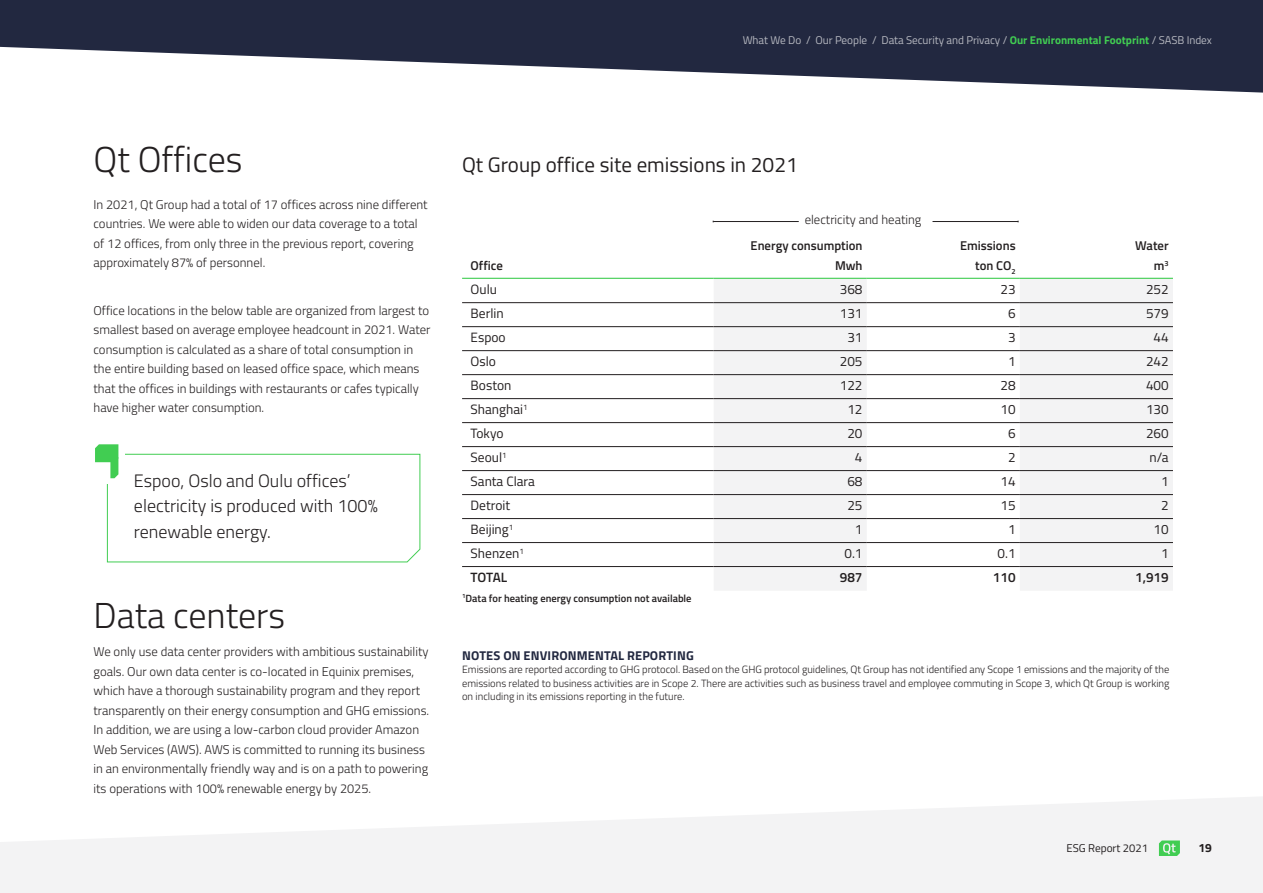
<style>
.page{position:relative;width:1263px;height:893px;background:#fff}
.page>*{position:absolute;margin:0;border:0;box-sizing:border-box;transform-origin:0 0}
.t1{font:300 36px "Titillium Web";color:#231f20}
.t2{font:21px "Titillium Web";color:#231f20}
.t3{font:300 18px/25.5px "Titillium Web";color:#231f20}
.t4{font:13.5px "Titillium Web";color:#231f20}
.t5{font:600 13.5px "Titillium Web";color:#231f20}
.t6{font:300 12.75px/19.5px "Titillium Web";color:#231f20}
.t7{font:600 12.75px/19.5px "Titillium Web";color:#231f20;text-align:right}
.t8{font:700 12.75px "Titillium Web";letter-spacing:.01em;color:#222840}
.t9{font:700 12px "Titillium Web";color:#231f20}
.t10{font:11.25px "Titillium Web";letter-spacing:-.005em;color:#b5b7bf}
.t11{font:11.25px "Titillium Web";color:#231f20}
.t12{font:300 10.5px/13.5px "Titillium Web";color:#231f20;text-align:justify}
.t13{font:600 10.5px "Titillium Web";color:#231f20}
.s1{font-weight:700;color:#41cd52}
</style>
<div class="page">
<svg style="left:0;top:797px;width:1263px;height:96px;fill:#f3f3f4"></svg>
<svg style="left:0;top:0;width:1263px;height:93px;fill:#222840"></svg>
<svg style="left:1159px;top:840px;width:21px;height:16px"></svg>
<svg style="left:714px;top:279px;width:459px;height:311px;fill:#f3f3f4"></svg>
<div style="left:1020px;top:423px;width:153px;height:167px;background:#f3f3f4"></div>
<hr style="left:462px;top:302px;width:252px;height:1px;background:#231f20">
<hr style="left:714px;top:302px;width:153px;height:1px;background:#231f20">
<hr style="left:867px;top:302px;width:153px;height:1px;background:#231f20">
<hr style="left:1020px;top:302px;width:153px;height:1px;background:#231f20">
<hr style="left:714px;top:326px;width:153px;height:1px;background:#231f20">
<hr style="left:867px;top:326px;width:153px;height:1px;background:#231f20">
<hr style="left:1020px;top:326px;width:153px;height:1px;background:#231f20">
<hr style="left:462px;top:398px;width:252px;height:1px;background:#231f20">
<hr style="left:714px;top:398px;width:153px;height:1px;background:#231f20">
<hr style="left:867px;top:398px;width:153px;height:1px;background:#231f20">
<hr style="left:1020px;top:398px;width:153px;height:1px;background:#231f20">
<hr style="left:714px;top:422px;width:153px;height:1px;background:#231f20">
<hr style="left:867px;top:422px;width:153px;height:1px;background:#231f20">
<hr style="left:1020px;top:422px;width:153px;height:1px;background:#231f20">
<hr style="left:462px;top:374px;width:252px;height:1px;background:#231f20">
<hr style="left:714px;top:374px;width:153px;height:1px;background:#231f20">
<hr style="left:867px;top:374px;width:153px;height:1px;background:#231f20">
<hr style="left:1020px;top:374px;width:153px;height:1px;background:#231f20">
<hr style="left:462px;top:326px;width:252px;height:1px;background:#231f20">
<hr style="left:462px;top:422px;width:252px;height:1px;background:#231f20">
<hr style="left:462px;top:350px;width:252px;height:1px;background:#231f20">
<hr style="left:714px;top:350px;width:153px;height:1px;background:#231f20">
<hr style="left:867px;top:350px;width:153px;height:1px;background:#231f20">
<hr style="left:1020px;top:350px;width:153px;height:1px;background:#231f20">
<hr style="left:462px;top:446px;width:252px;height:1px;background:#231f20">
<hr style="left:714px;top:446px;width:153px;height:1px;background:#231f20">
<hr style="left:867px;top:446px;width:153px;height:1px;background:#231f20">
<hr style="left:1020px;top:446px;width:153px;height:1px;background:#231f20">
<hr style="left:462px;top:470px;width:252px;height:1px;background:#231f20">
<hr style="left:714px;top:470px;width:153px;height:1px;background:#231f20">
<hr style="left:867px;top:470px;width:153px;height:1px;background:#231f20">
<hr style="left:1020px;top:470px;width:153px;height:1px;background:#231f20">
<hr style="left:462px;top:494px;width:252px;height:1px;background:#231f20">
<hr style="left:714px;top:494px;width:153px;height:1px;background:#231f20">
<hr style="left:867px;top:494px;width:153px;height:1px;background:#231f20">
<hr style="left:1020px;top:494px;width:153px;height:1px;background:#231f20">
<hr style="left:462px;top:518px;width:252px;height:1px;background:#231f20">
<hr style="left:714px;top:518px;width:153px;height:1px;background:#231f20">
<hr style="left:867px;top:518px;width:153px;height:1px;background:#231f20">
<hr style="left:1020px;top:518px;width:153px;height:1px;background:#231f20">
<hr style="left:462px;top:542px;width:252px;height:1px;background:#231f20">
<hr style="left:714px;top:542px;width:153px;height:1px;background:#231f20">
<hr style="left:867px;top:542px;width:153px;height:1px;background:#231f20">
<hr style="left:1020px;top:542px;width:153px;height:1px;background:#231f20">
<hr style="left:462px;top:566px;width:252px;height:1px;background:#231f20">
<hr style="left:714px;top:566px;width:153px;height:1px;background:#231f20">
<hr style="left:867px;top:566px;width:153px;height:1px;background:#231f20">
<hr style="left:1020px;top:566px;width:153px;height:1px;background:#231f20">
<hr style="left:462px;top:278px;width:252px;height:1px;background:#41cd52">
<hr style="left:714px;top:278px;width:153px;height:1px;background:#41cd52">
<hr style="left:867px;top:278px;width:153px;height:1px;background:#41cd52">
<hr style="left:1020px;top:278px;width:153px;height:1px;background:#41cd52">
<hr style="left:713px;top:221px;width:86px;height:1px;background:#231f20">
<hr style="left:932px;top:221px;width:86px;height:1px;background:#231f20">
<svg style="left:95px;top:444px;width:326px;height:119px"></svg>
<p class="t10" style="left:743px;top:32px;width:471px">What We Do / Our People / Data Security and Privacy / <span class="s1">Our Environmental Footprint</span> / SASB Index</p>
<h1 class="t1" style="left:94px;top:134px;width:151px">Qt Offices</h1>
<h2 class="t2" style="left:462px;top:150px;width:337px">Qt Group office site emissions in 2021</h2>
<p class="t6" style="left:94px;top:194px;width:336px">In 2021, Qt Group had a total of 17 offices across nine different countries. We were able to widen our data coverage to a total of 12 offices, from only three in the previous report, covering approximately 87% of personnel.</p>
<p class="t6" style="left:94px;top:300px;width:338px">Office locations in the below table are organized from largest to smallest based on average employee headcount in 2021. Water consumption is calculated as a share of total consumption in the entire building based on leased office space, which means that the offices in buildings with restaurants or cafes typically have higher water consumption.</p>
<p class="t6" style="left:805px;top:209px;width:118px">electricity and heating</p>
<p class="t7" style="left:751px;top:235px;width:113px">Energy consumption<br>Mwh</p>
<p class="t7" style="left:960px;top:235px;width:57px">Emissions ton CO<sub>2</sub></p>
<p class="t7" style="left:1135px;top:235px;width:35px">Water m<sup>3</sup></p>
<p class="t7" style="left:471px;top:255px;width:34px">Office</p>
<p class="t4" style="left:471px;top:280px;width:28px">Oulu</p>
<p class="t4" style="left:840px;top:280px;width:24px">368</p>
<p class="t4" style="left:1000px;top:280px;width:17px">23</p>
<p class="t4" style="left:1146px;top:280px;width:24px">252</p>
<p class="t4" style="left:471px;top:304px;width:35px">Berlin</p>
<p class="t4" style="left:840px;top:304px;width:24px">131</p>
<p class="t4" style="left:1008px;top:304px;width:9px">6</p>
<p class="t4" style="left:1146px;top:304px;width:24px">579</p>
<p class="t4" style="left:471px;top:328px;width:37px">Espoo</p>
<p class="t4" style="left:847px;top:328px;width:17px">31</p>
<p class="t4" style="left:1008px;top:328px;width:9px">3</p>
<p class="t4" style="left:1153px;top:328px;width:17px">44</p>
<p class="t4" style="left:471px;top:351px;width:27px">Oslo</p>
<p class="t4" style="left:840px;top:351px;width:24px">205</p>
<p class="t4" style="left:1008px;top:351px;width:9px">1</p>
<p class="t4" style="left:1146px;top:351px;width:24px">242</p>
<p class="t4" style="left:471px;top:375px;width:42px">Boston</p>
<p class="t4" style="left:840px;top:375px;width:24px">122</p>
<p class="t4" style="left:1000px;top:375px;width:17px">28</p>
<p class="t4" style="left:1146px;top:375px;width:24px">400</p>
<p class="t4" style="left:471px;top:399px;width:58px">Shanghai<sup>1</sup></p>
<p class="t4" style="left:847px;top:399px;width:17px">12</p>
<p class="t4" style="left:1000px;top:399px;width:17px">10</p>
<p class="t4" style="left:1146px;top:399px;width:24px">130</p>
<p class="t4" style="left:471px;top:423px;width:34px">Tokyo</p>
<p class="t4" style="left:847px;top:423px;width:17px">20</p>
<p class="t4" style="left:1008px;top:423px;width:9px">6</p>
<p class="t4" style="left:1146px;top:423px;width:24px">260</p>
<p class="t4" style="left:471px;top:447px;width:37px">Seoul<sup>1</sup></p>
<p class="t4" style="left:855px;top:447px;width:9px">4</p>
<p class="t4" style="left:1008px;top:447px;width:9px">2</p>
<p class="t4" style="left:1149px;top:447px;width:21px">n/a</p>
<p class="t4" style="left:471px;top:471px;width:66px">Santa Clara</p>
<p class="t4" style="left:847px;top:471px;width:17px">68</p>
<p class="t4" style="left:1000px;top:471px;width:17px">14</p>
<p class="t4" style="left:1161px;top:471px;width:9px">1</p>
<p class="t4" style="left:471px;top:495px;width:41px">Detroit</p>
<p class="t4" style="left:847px;top:495px;width:17px">25</p>
<p class="t4" style="left:1000px;top:495px;width:17px">15</p>
<p class="t4" style="left:1161px;top:495px;width:9px">2</p>
<p class="t4" style="left:471px;top:519px;width:44px">Beijing<sup>1</sup></p>
<p class="t4" style="left:855px;top:519px;width:9px">1</p>
<p class="t4" style="left:1008px;top:519px;width:9px">1</p>
<p class="t4" style="left:1153px;top:519px;width:17px">10</p>
<p class="t4" style="left:471px;top:543px;width:55px">Shenzen<sup>1</sup></p>
<p class="t4" style="left:844px;top:543px;width:20px">0.1</p>
<p class="t4" style="left:997px;top:543px;width:20px">0.1</p>
<p class="t4" style="left:1161px;top:543px;width:9px">1</p>
<p class="t5" style="left:471px;top:567px;width:38px">TOTAL</p>
<p class="t5" style="left:840px;top:567px;width:24px">987</p>
<p class="t5" style="left:993px;top:567px;width:24px">110</p>
<p class="t5" style="left:1135px;top:567px;width:35px">1,919</p>
<h3 class="t3" style="left:134px;top:467px;width:245px">Espoo, Oslo and Oulu offices’ electricity is produced with 100% renewable energy.</h3>
<p class="t13" style="left:462px;top:590px;width:231px"><sup>1</sup>Data for heating energy consumption not available</p>
<h1 class="t1" style="left:94px;top:590px;width:193px">Data centers</h1>
<p class="t6" style="left:94px;top:641px;width:337px">We only use data center providers with ambitious sustainability goals. Our own data center is co-located in Equinix premises, which have a thorough sustainability program and they report transparently on their energy consumption and GHG emissions.<br>In addition, we are using a low-carbon cloud provider Amazon Web Services (AWS). AWS is committed to running its business in an environmentally friendly way and is on a path to powering its operations with 100% renewable energy by 2025.</p>
<p class="t8" style="left:462px;top:646px;width:233px">NOTES ON ENVIRONMENTAL REPORTING</p>
<p class="t12" style="left:462px;top:662px;width:709px">Emissions are reported according to GHG protocol. Based on the GHG protocol guidelines, Qt Group has not identified any Scope 1 emissions and the majority of the emissions related to business activities are in Scope 2. There are activities such as business travel and employee commuting in Scope 3, which Qt Group is working on including in its emissions reporting in the future.</p>
<p class="t11" style="left:1066px;top:839px;width:83px">ESG Report 2021</p>
<p class="t9" style="left:1198px;top:839px;width:15px">19</p>
</div>
